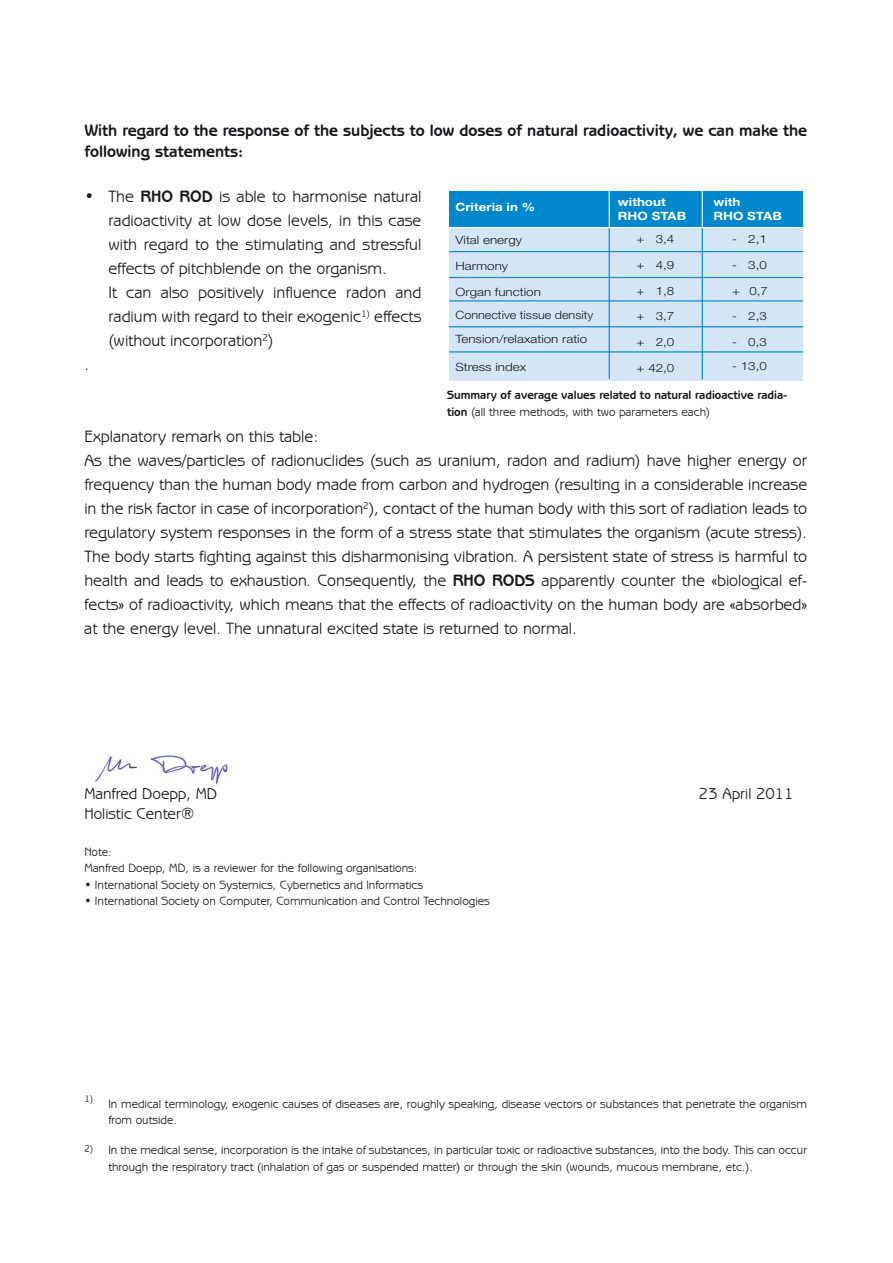
<style>
.page{position:relative;width:893px;height:1263px;background:#fff}
.page>*{position:absolute;margin:0;border:0;box-sizing:border-box;transform-origin:0 0}
.t1{font:16.5px/24px "Benguiat Gothic IT Cby BT";color:#1a171c}
.t2{font:700 16.5px/21px "Benguiat Gothic IT Cby BT";color:#1a171c}
.t3{font:15.75px "Benguiat Gothic IT Cby BT";color:#1a171c}
.t4{font:12px/16.5px "Benguiat Gothic IT Cby BT";color:#1a171c}
.t5{font:700 12px/16.5px "Benguiat Gothic IT Cby BT";color:#1a171c}
.t6{font:300 11.4px/23px "Helvetica Neue LT Std";color:#1a171c;scale:1.17 1}
.t7{font:700 11.4px/13.8px "Helvetica Neue LT Std";color:#fff;scale:1.17 1}
.t8{font:9.6px "Benguiat Gothic IT Cby BT";color:#1a171c}
.s1{font-weight:700}
.s2{font-weight:400}
</style>
<div class="page">
<img style="left:95px;top:755px;width:133px;height:31px">
<div style="left:449px;top:228px;width:353px;height:152px;background:#d4e6f5"></div>
<div style="left:449px;top:191px;width:353px;height:36px;background:#0087cc"></div>
<hr style="left:609px;top:191px;width:1px;height:36px;background:#fff">
<hr style="left:702px;top:191px;width:1px;height:36px;background:#fff">
<hr style="left:609px;top:228px;width:1px;height:151px;background:#0087cc">
<hr style="left:702px;top:228px;width:1px;height:151px;background:#0087cc">
<hr style="left:449px;top:251px;width:354px;height:1px;background:#0087cc">
<hr style="left:449px;top:277px;width:354px;height:1px;background:#0087cc">
<hr style="left:449px;top:300px;width:354px;height:1px;background:#0087cc">
<hr style="left:449px;top:326px;width:354px;height:1px;background:#0087cc">
<hr style="left:449px;top:351px;width:354px;height:1px;background:#0087cc">
<p class="t2" style="left:84px;top:120px;width:724px">With regard to the response of the subjects to low doses of natural radioactivity, we can make the following statements:</p>
<p class="t1" style="left:84px;top:184px;width:339px">• The <span class="s1">RHO ROD</span> is able to harmonise natural</p>
<p class="t1" style="left:108px;top:208px;width:315px">radioactivity at low dose levels, in this case</p>
<p class="t1" style="left:108px;top:232px;width:315px">with regard to the stimulating and stressful</p>
<p class="t1" style="left:108px;top:256px;width:280px">effects of pitchblende on the organism.</p>
<p class="t1" style="left:108px;top:280px;width:315px">It can also positively influence radon and</p>
<p class="t1" style="left:108px;top:304px;width:315px">radium with regard to their exogenic<sup>1)</sup> effects</p>
<p class="t1" style="left:108px;top:328px;width:167px">(without incorporation<sup>2</sup>)</p>
<p class="t1" style="left:84px;top:352px;width:6px">.</p>
<p class="t7" style="left:618px;top:195px;width:60px">without<br>RHO STAB</p>
<p class="t6" style="left:637px;top:227px;width:34px">+ 3,4</p>
<p class="t6" style="left:637px;top:253px;width:34px">+ 4,9</p>
<p class="t6" style="left:637px;top:279px;width:34px;line-height:24.6px">+ 1,8 + 3,7</p>
<p class="t6" style="left:637px;top:330px;width:34px">+ 2,0</p>
<p class="t6" style="left:637px;top:356px;width:34px">+ 42,0</p>
<p class="t7" style="left:713px;top:195px;width:60px">with<br>RHO STAB</p>
<p class="t6" style="left:732px;top:227px;width:31px">- 2,1</p>
<p class="t6" style="left:732px;top:253px;width:31px">- 3,0</p>
<p class="t6" style="left:732px;top:279px;width:32px">+ 0,7</p>
<p class="t6" style="left:732px;top:304px;width:31px">- 2,3</p>
<p class="t6" style="left:732px;top:330px;width:31px">- 0,3</p>
<p class="t6" style="left:732px;top:355px;width:31px">- 13,0</p>
<p class="t5" style="left:447px;top:387px;width:342px">Summary of average values related to natural radioactive radia&shy;tion <span class="s2">(all three methods, with two parameters each)</span></p>
<p class="t7" style="left:455px;top:200px;width:70px">Criteria in %</p>
<p class="t6" style="left:455px;top:228px;width:58px">Vital energy</p>
<p class="t6" style="left:455px;top:254px;width:46px">Harmony</p>
<p class="t6" style="left:455px;top:280px;width:119px">Organ function<br>Connective tissue density</p>
<p class="t6" style="left:455px;top:327px;width:114px">Tension/relaxation ratio</p>
<p class="t6" style="left:455px;top:356px;width:62px">Stress index</p>
<p class="t1" style="left:84px;top:424px;width:724px">Explanatory remark on this table:<br>As the waves/particles of radionuclides (such as uranium, radon and radium) have higher energy or frequency than the human body made from carbon and hydrogen (resulting in a considerable increase in the risk factor in case of incorporation<sup>2</sup>), contact of the human body with this sort of radiation leads to regulatory system responses in the form of a stress state that stimulates the organism (acute stress).<br>The body starts fighting against this disharmonising vibration. A persistent state of stress is harmful to health and leads to exhaustion. Consequently, the <span class="s1">RHO RODS</span> apparently counter the «biological ef&shy;fects» of radioactivity, which means that the effects of radioactivity on the human body are «absorbed» at the energy level. The unnatural excited state is returned to normal.</p>
<p class="t3" style="left:84px;top:783px;width:134px">Manfred Doepp, MD</p>
<p class="t3" style="left:699px;top:783px;width:96px">23 April 2011</p>
<p class="t3" style="left:84px;top:804px;width:111px">Holistic Center®</p>
<p class="t4" style="left:84px;top:843px;width:335px">Note:<br>Manfred Doepp, MD, is a reviewer for the following organisations:</p>
<p class="t4" style="left:84px;top:876px;width:340px">• International Society on Systemics, Cybernetics and Informatics</p>
<p class="t4" style="left:84px;top:892px;width:407px">• International Society on Computer, Communication and Control Technologies</p>
<p class="t8" style="left:84px;top:1093px;width:10px">1)</p>
<p class="t4" style="left:108px;top:1095px;width:700px">In medical terminology, exogenic causes of diseases are, roughly speaking, disease vectors or substances that penetrate the organism from outside.</p>
<p class="t4" style="left:108px;top:1141px;width:700px;text-indent:-24px"><sup>2)</sup> In the medical sense, incorporation is the intake of substances, in particular toxic or radioactive substances, into the body. This can occur through the respiratory tract (inhalation of gas or suspended matter) or through the skin (wounds, mucous membrane, etc.).</p>
</div>
